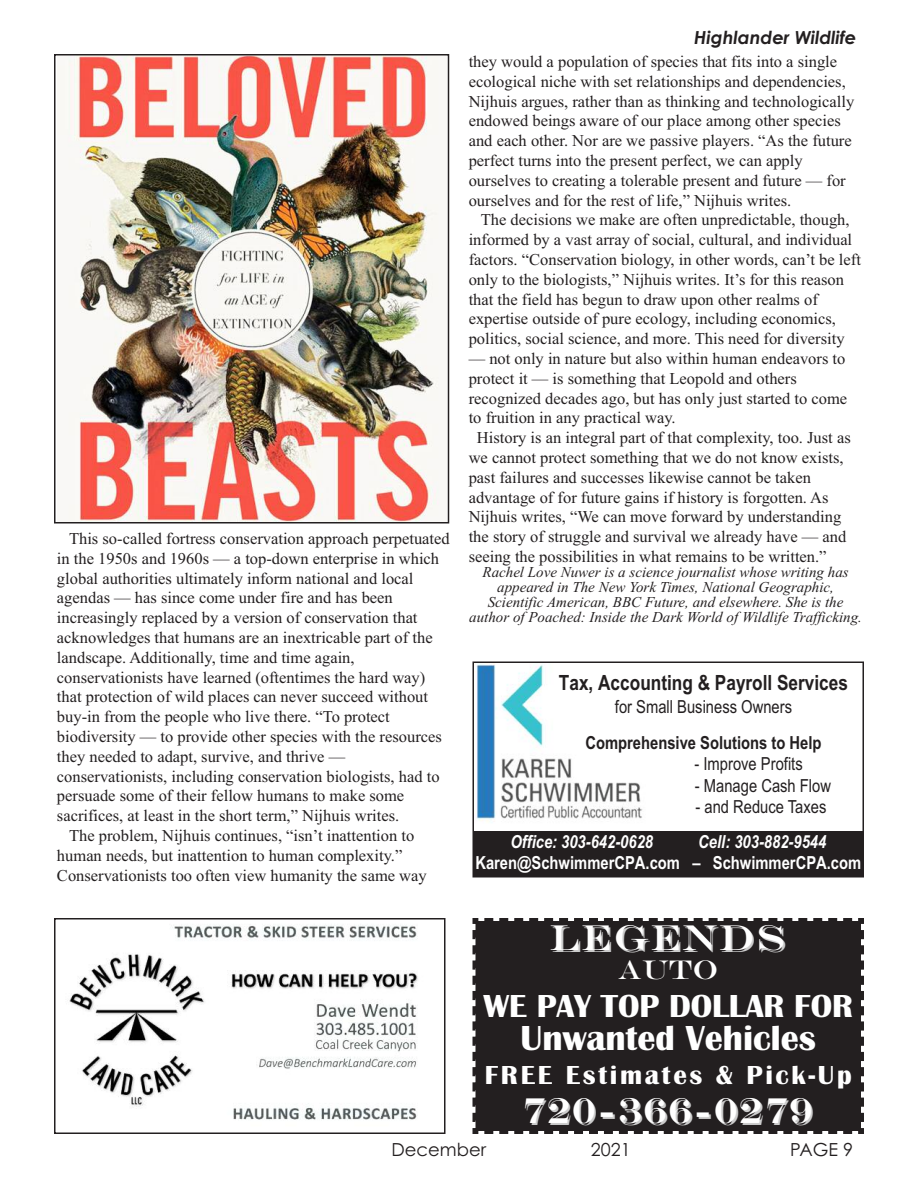
<style>
.page{position:relative;width:918px;height:1188px;background:#fff}
.page>*{position:absolute;margin:0;border:0;box-sizing:border-box;transform-origin:0 0}
.t1{font:36px "Engravers";letter-spacing:.05em;color:#fff}
.t2{font:700 36px "Britannic";color:#fff}
.t3{font:700 33px "Britannic";color:#fff}
.t4{font:700 27px "Britannic";letter-spacing:.1em;color:#fff}
.t5{font:27px "Engravers";color:#fff}
.t6{font:700 21px "Arial Narrow";color:#231f20}
.t7{font:18px/21px "Arial Narrow Bold TT";color:#fff}
.t8{font:700 18px/36.5px "Arial Narrow";color:#231f20;text-align:center}
.t9{font:18px "Arial Narrow";color:#231f20}
.t10{font:18px "Arial Narrow Bold Italic TT";color:#fff}
.t11{font:18px "Century Gothic Bold Italic TT";color:#231f20}
.t12{font:18px "Century Gothic";color:#231f20}
.t13{font:16.5px "Times New Roman";color:#231f20}
.t14{font:15px/15px "Times New Roman PS Italic MT TT";color:#231f20;text-align:center}
.s1{font-weight:400}
.s2{font-family:"Arial Narrow Bold Italic TT"}
</style>
<div class="page">
<img style="left:58px;top:57px;width:381px;height:464px">
<div style="left:54px;top:54px;width:395px;height:470px;border:2px solid #231f20"></div>
<img style="left:69px;top:925px;width:349px;height:195px">
<div style="left:54px;top:918px;width:392px;height:216px;border:2px solid #231f20"></div>
<div style="left:472px;top:918px;width:392px;height:216px;background:#231f20"></div>
<img style="left:476px;top:665px;width:167px;height:157px">
<div style="left:472px;top:662px;width:392px;height:216px;border:2px solid #231f20"></div>
<div style="left:473px;top:831px;width:390px;height:45px;background:#231f20"></div>
<p class="t13" style="left:69px;top:529px;width:382px">This so-called fortress conservation approach perpetuated</p>
<p class="t13" style="left:57px;top:548px;width:384px">in the 1950s and 1960s — a top-down enterprise in which</p>
<p class="t13" style="left:57px;top:568px;width:358px">global authorities ultimately inform national and local</p>
<p class="t13" style="left:57px;top:588px;width:337px">agendas — has since come under fire and has been</p>
<p class="t13" style="left:57px;top:608px;width:362px">increasingly replaced by a version of conservation that</p>
<p class="t13" style="left:57px;top:628px;width:377px">acknowledges that humans are an inextricable part of the</p>
<p class="t13" style="left:57px;top:647px;width:299px">landscape. Additionally, time and time again,</p>
<p class="t13" style="left:57px;top:667px;width:370px">conservationists have learned (oftentimes the hard way)</p>
<p class="t13" style="left:57px;top:687px;width:373px">that protection of wild places can never succeed without</p>
<p class="t13" style="left:57px;top:707px;width:334px">buy-in from the people who live there. “To protect</p>
<p class="t13" style="left:57px;top:727px;width:386px">biodiversity — to provide other species with the resources</p>
<p class="t13" style="left:57px;top:746px;width:290px">they needed to adapt, survive, and thrive —</p>
<p class="t13" style="left:57px;top:766px;width:384px">conservationists, including conservation biologists, had to</p>
<p class="t13" style="left:57px;top:786px;width:349px">persuade some of their fellow humans to make some</p>
<p class="t13" style="left:57px;top:806px;width:344px">sacrifices, at least in the short term,” Nijhuis writes.</p>
<p class="t13" style="left:69px;top:826px;width:347px">The problem, Nijhuis continues, “isn’t inattention to</p>
<p class="t13" style="left:57px;top:845px;width:347px">human needs, but inattention to human complexity.”</p>
<p class="t13" style="left:57px;top:865px;width:371px">Conservationists too often view humanity the same way</p>
<p class="t11" style="left:694px;top:27px;width:164px">Highlander Wildlife</p>
<p class="t13" style="left:469px;top:52px;width:370px">they would a population of species that fits into a single</p>
<p class="t13" style="left:469px;top:71px;width:379px">ecological niche with set relationships and dependencies,</p>
<p class="t13" style="left:469px;top:91px;width:387px">Nijhuis argues, rather than as thinking and technologically</p>
<p class="t13" style="left:469px;top:111px;width:374px">endowed beings aware of our place among other species</p>
<p class="t13" style="left:469px;top:131px;width:385px">and each other. Nor are we passive players. “As the future</p>
<p class="t13" style="left:469px;top:151px;width:335px">perfect turns into the present perfect, we can apply</p>
<p class="t13" style="left:469px;top:170px;width:379px">ourselves to creating a tolerable present and future — for</p>
<p class="t13" style="left:469px;top:190px;width:324px">ourselves and for the rest of life,” Nijhuis writes.</p>
<p class="t13" style="left:481px;top:210px;width:370px">The decisions we make are often unpredictable, though,</p>
<p class="t13" style="left:469px;top:230px;width:385px">informed by a vast array of social, cultural, and individual</p>
<p class="t13" style="left:469px;top:250px;width:394px">factors. “Conservation biology, in other words, can’t be left</p>
<p class="t13" style="left:469px;top:269px;width:377px">only to the biologists,” Nijhuis writes. It’s for this reason</p>
<p class="t13" style="left:469px;top:289px;width:351px">that the field has begun to draw upon other realms of</p>
<p class="t13" style="left:469px;top:309px;width:369px">expertise outside of pure ecology, including economics,</p>
<p class="t13" style="left:469px;top:329px;width:377px">politics, social science, and more. This need for diversity</p>
<p class="t13" style="left:469px;top:349px;width:378px">— not only in nature but also within human endeavors to</p>
<p class="t13" style="left:469px;top:368px;width:330px">protect it — is something that Leopold and others</p>
<p class="t13" style="left:469px;top:388px;width:380px">recognized decades ago, but has only just started to come</p>
<p class="t13" style="left:469px;top:408px;width:208px">to fruition in any practical way.</p>
<p class="t13" style="left:477px;top:428px;width:375px">History is an integral part of that complexity, too. Just as</p>
<p class="t13" style="left:469px;top:448px;width:376px">we cannot protect something that we do not know exists,</p>
<p class="t13" style="left:469px;top:467px;width:344px">past failures and successes likewise cannot be taken</p>
<p class="t13" style="left:469px;top:487px;width:361px">advantage of for future gains if history is forgotten. As</p>
<p class="t13" style="left:469px;top:507px;width:374px">Nijhuis writes, “We can move forward by understanding</p>
<p class="t13" style="left:469px;top:527px;width:379px">the story of struggle and survival we already have — and</p>
<p class="t13" style="left:469px;top:547px;width:359px">seeing the possibilities in what remains to be written.”</p>
<p class="t14" style="left:469px;top:564px;width:394px">Rachel Love Nuwer is a science journalist whose writing has appeared in The New York Times, National Geographic, Scientific American, BBC Future, and elsewhere. She is the author of Poached: Inside the Dark World of Wildlife Trafficking.</p>
<p class="t6" style="left:559px;top:671px;width:291px">Tax, Accounting &amp; Payroll Services</p>
<p class="t8" style="left:585px;top:688px;width:238px"><span class="s1">for Small Business Owners<br></span>Comprehensive Solutions to Help</p>
<p class="t9" style="left:695px;top:753px;width:110px">- Improve Profits</p>
<p class="t9" style="left:695px;top:775px;width:138px">- Manage Cash Flow</p>
<p class="t9" style="left:695px;top:796px;width:133px">- and Reduce Taxes</p>
<p class="t10" style="left:510px;top:831px;width:144px">Office: 303-642-0628</p>
<p class="t7" style="left:475px;top:831px;width:387px;text-indent:223px"><span class="s2">Cell: 303-882-9544<br></span>Karen@SchwimmerCPA.com – SchwimmerCPA.com</p>
<p class="t1" style="left:550px;top:916px;width:236px">LEGENDS</p>
<p class="t5" style="left:618px;top:954px;width:102px">AUTO</p>
<p class="t3" style="left:483px;top:986px;width:371px">WE PAY TOP DOLLAR FOR</p>
<p class="t2" style="left:521px;top:1016px;width:297px">Unwanted Vehicles</p>
<p class="t4" style="left:485px;top:1058px;width:368px">FREE Estimates &amp; Pick-Up</p>
<p class="t1" style="left:522px;top:1089px;width:292px">720-366-0279</p>
<p class="t12" style="left:392px;top:1140px;width:96px">December</p>
<p class="t12" style="left:591px;top:1140px;width:41px">2021</p>
<p class="t12" style="left:790px;top:1140px;width:64px">PAGE 9</p>
</div>
